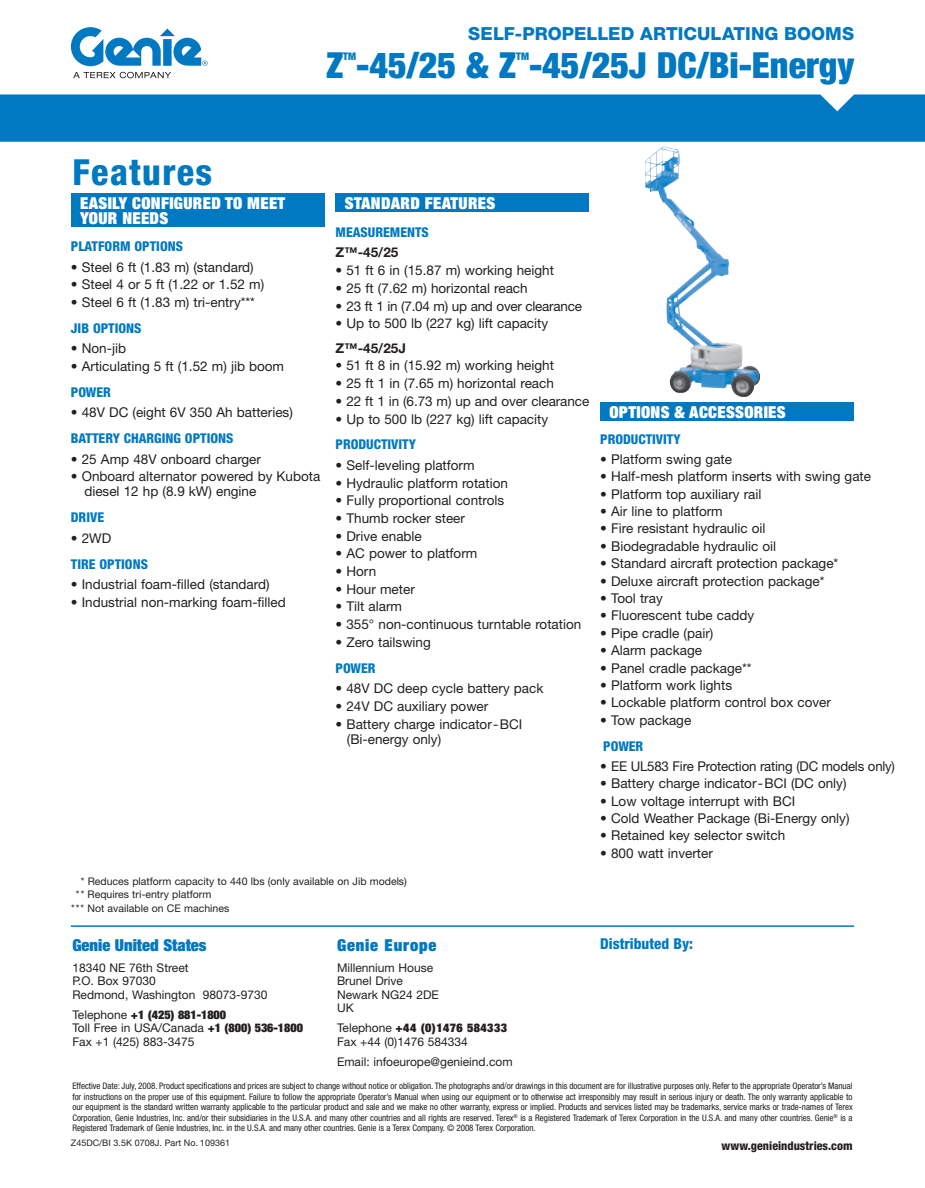
<style>
.page{position:relative;width:925px;height:1188px;background:#fff}
.page>*{position:absolute;margin:0;border:0;box-sizing:border-box;transform-origin:0 0}
.t1{font:900 condensed 36px "Helvetica Neue LT Std";color:#0079c2}
.t2{font:800 condensed 36px "Helvetica Neue LT Std";letter-spacing:.04em;color:#0079c2}
.t3{font:800 18px "Helvetica Neue LT Std";letter-spacing:.005em;color:#0079c2}
.t4{font:900 condensed 16.5px/15px "Helvetica Neue LT Std";letter-spacing:.02em;color:#fff}
.t5{font:900 condensed 16.5px "Helvetica Neue LT Std";color:#0079c2}
.t6{font:900 condensed 16.5px "Helvetica Neue LT Std";letter-spacing:.05em;color:#0079c2}
.t7{font:800 condensed 15px "Helvetica Neue LT Std";color:#0079c2}
.t8{font:13.5px/15px "Helvetica Neue LT Std";color:#231f20}
.t9{font:800 condensed 13.5px "Helvetica Neue LT Std";color:#0079c2}
.t10{font:13.5px "Helvetica Neue LT Std";letter-spacing:-.02em;color:#231f20}
.t11{font:700 13.5px "Helvetica Neue LT Std";color:#231f20}
.t12{font:12px/13.5px "Helvetica Neue LT Std";color:#231f20}
.t13{font:800 condensed 12px "Helvetica Neue LT Std";color:#231f20}
.t14{font:10.5px "Helvetica Neue LT Std";color:#231f20}
.t15{font:900 condensed 10.5px "Helvetica Neue LT Std";color:#0079c2}
.t16{font:condensed 9px/10.5px "Helvetica Neue LT Std";letter-spacing:-.005em;color:#231f20;text-align:justify}
.t17{font:9px "Helvetica Neue LT Std";color:#231f20}
.s1{font-weight:900;font-stretch:condensed}
</style>
<div class="page">
<div style="left:71px;top:194px;width:254px;height:33px;background:#0079c2"></div>
<div style="left:600px;top:403px;width:254px;height:18px;background:#0079c2"></div>
<hr style="left:71px;top:925px;width:783px;height:2px;background:#0079c2">
<div style="left:335px;top:194px;width:254px;height:18px;background:#0079c2"></div>
<svg style="left:73px;top:72px;width:98px;height:6px"></svg>
<svg style="left:71px;top:27px;width:137px;height:39px"></svg>
<img style="left:645px;top:147px;width:115px;height:250px">
<div style="left:0;top:95px;width:925px;height:47px;background:#0079c2"></div>
<h2 class="t3" style="left:468px;top:23px;width:387px">SELF-PROPELLED ARTICULATING BOOMS</h2>
<h1 class="t2" style="left:72px;top:150px;width:141px">Features</h1>
<p class="t4" style="left:80px;top:195px;width:207px">EASILY CONFIGURED TO MEET<br>YOUR NEEDS</p>
<h1 class="t1" style="left:326px;top:43px;width:529px">Z -45/25 &amp; Z -45/25J DC/Bi-Energy</h1>
<p class="t15" style="left:343px;top:50px;width:14px">TM</p>
<p class="t15" style="left:516px;top:50px;width:14px">TM</p>
<p class="t4" style="left:345px;top:195px;width:152px">STANDARD FEATURES</p>
<p class="t9" style="left:71px;top:238px;width:114px">PLATFORM OPTIONS</p>
<p class="t8" style="left:71px;top:259px;width:184px">• Steel 6 ft (1.83 m) (standard)</p>
<p class="t8" style="left:71px;top:277px;width:195px">• Steel 4 or 5 ft (1.22 or 1.52 m)</p>
<p class="t8" style="left:71px;top:295px;width:186px">• Steel 6 ft (1.83 m) tri-entry***</p>
<p class="t9" style="left:71px;top:320px;width:72px">JIB OPTIONS</p>
<p class="t8" style="left:71px;top:341px;width:57px">• Non-jib</p>
<p class="t8" style="left:71px;top:359px;width:215px">• Articulating 5 ft (1.52 m) jib boom</p>
<p class="t9" style="left:71px;top:384px;width:42px">POWER</p>
<p class="t8" style="left:71px;top:405px;width:223px">• 48V DC (eight 6V 350 Ah batteries)</p>
<p class="t9" style="left:71px;top:430px;width:164px">BATTERY CHARGING OPTIONS</p>
<p class="t8" style="left:71px;top:451px;width:192px">• 25 Amp 48V onboard charger</p>
<p class="t8" style="left:84px;top:469px;width:237px;text-indent:-14px">• Onboard alternator powered by Kubota diesel 12 hp (8.9 kW) engine</p>
<p class="t9" style="left:71px;top:509px;width:35px">DRIVE</p>
<p class="t8" style="left:71px;top:530px;width:42px">• 2WD</p>
<p class="t9" style="left:71px;top:556px;width:79px">TIRE OPTIONS</p>
<p class="t8" style="left:71px;top:577px;width:200px">• Industrial foam-filled (standard)</p>
<p class="t8" style="left:71px;top:594px;width:216px">• Industrial non-marking foam-filled</p>
<p class="t9" style="left:335px;top:224px;width:95px">MEASUREMENTS</p>
<p class="t11" style="left:335px;top:244px;width:64px">Z™-45/25</p>
<p class="t8" style="left:335px;top:263px;width:220px">• 51 ft 6 in (15.87 m) working height</p>
<p class="t8" style="left:335px;top:280px;width:194px">• 25 ft (7.62 m) horizontal reach</p>
<p class="t10" style="left:335px;top:298px;width:248px">• 23 ft 1 in (7.04 m) up and over clearance</p>
<p class="t8" style="left:335px;top:316px;width:214px">• Up to 500 lb (227 kg) lift capacity</p>
<p class="t11" style="left:335px;top:340px;width:72px">Z™-45/25J</p>
<p class="t8" style="left:335px;top:358px;width:220px">• 51 ft 8 in (15.92 m) working height</p>
<p class="t8" style="left:335px;top:376px;width:220px">• 25 ft 1 in (7.65 m) horizontal reach</p>
<p class="t8" style="left:335px;top:393px;width:255px">• 22 ft 1 in (6.73 m) up and over clearance</p>
<p class="t8" style="left:335px;top:411px;width:214px">• Up to 500 lb (227 kg) lift capacity</p>
<p class="t9" style="left:335px;top:436px;width:82px">PRODUCTIVITY</p>
<p class="t8" style="left:335px;top:457px;width:141px">• Self-leveling platform</p>
<p class="t8" style="left:335px;top:475px;width:174px">• Hydraulic platform rotation</p>
<p class="t8" style="left:335px;top:493px;width:170px">• Fully proportional controls</p>
<p class="t8" style="left:335px;top:511px;width:131px">• Thumb rocker steer</p>
<p class="t8" style="left:335px;top:528px;width:88px">• Drive enable</p>
<p class="t8" style="left:335px;top:546px;width:143px">• AC power to platform</p>
<p class="t8" style="left:335px;top:564px;width:42px">• Horn</p>
<p class="t8" style="left:335px;top:581px;width:81px">• Hour meter</p>
<p class="t8" style="left:335px;top:599px;width:68px">• Tilt alarm</p>
<p class="t8" style="left:335px;top:617px;width:247px">• 355° non-continuous turntable rotation</p>
<p class="t8" style="left:335px;top:634px;width:97px">• Zero tailswing</p>
<p class="t9" style="left:335px;top:660px;width:42px">POWER</p>
<p class="t8" style="left:335px;top:681px;width:209px">• 48V DC deep cycle battery pack</p>
<p class="t8" style="left:335px;top:698px;width:154px">• 24V DC auxiliary power</p>
<p class="t8" style="left:347px;top:716px;width:177px;text-indent:-11px">• Battery charge indicator-BCI (Bi-energy only)</p>
<p class="t14" style="left:81px;top:875px;width:328px">* Reduces platform capacity to 440 lbs (only available on Jib models)</p>
<p class="t14" style="left:76px;top:888px;width:137px">** Requires tri-entry platform</p>
<p class="t14" style="left:71px;top:902px;width:160px">*** Not available on CE machines</p>
<p class="t5" style="left:72px;top:935px;width:136px">Genie United States</p>
<p class="t12" style="left:72px;top:960px;width:197px">18340 NE 76th Street<br>P.O. Box 97030<br>Redmond, Washington 98073-9730</p>
<p class="t12" style="left:72px;top:1008px;width:232px">Telephone <span class="s1">+1 (425) 881-1800<br></span>Toll Free in USA/Canada <span class="s1">+1 (800) 536-1800<br></span>Fax +1 (425) 883-3475</p>
<p class="t6" style="left:337px;top:935px;width:101px">Genie Europe</p>
<p class="t12" style="left:337px;top:960px;width:103px">Millennium House<br>Brunel Drive<br>Newark NG24 2DE<br>UK</p>
<p class="t12" style="left:337px;top:1021px;width:171px">Telephone <span class="s1">+44 (0)1476 584333<br></span>Fax +44 (0)1476 584334</p>
<p class="t12" style="left:337px;top:1055px;width:177px">Email: infoeurope@genieind.com</p>
<p class="t4" style="left:609px;top:404px;width:178px">OPTIONS &amp; ACCESSORIES</p>
<p class="t9" style="left:600px;top:431px;width:82px">PRODUCTIVITY</p>
<p class="t8" style="left:600px;top:451px;width:133px">• Platform swing gate</p>
<p class="t8" style="left:600px;top:469px;width:272px">• Half-mesh platform inserts with swing gate</p>
<p class="t8" style="left:600px;top:486px;width:163px">• Platform top auxiliary rail</p>
<p class="t8" style="left:600px;top:504px;width:124px">• Air line to platform</p>
<p class="t8" style="left:600px;top:521px;width:167px">• Fire resistant hydraulic oil</p>
<p class="t8" style="left:600px;top:538px;width:177px">• Biodegradable hydraulic oil</p>
<p class="t8" style="left:600px;top:556px;width:240px">• Standard aircraft protection package*</p>
<p class="t8" style="left:600px;top:573px;width:226px">• Deluxe aircraft protection package*</p>
<p class="t8" style="left:600px;top:591px;width:64px">• Tool tray</p>
<p class="t8" style="left:600px;top:608px;width:155px">• Fluorescent tube caddy</p>
<p class="t8" style="left:600px;top:625px;width:115px">• Pipe cradle (pair)</p>
<p class="t8" style="left:600px;top:643px;width:103px">• Alarm package</p>
<p class="t8" style="left:600px;top:660px;width:153px">• Panel cradle package**</p>
<p class="t8" style="left:600px;top:678px;width:133px">• Platform work lights</p>
<p class="t8" style="left:600px;top:695px;width:232px">• Lockable platform control box cover</p>
<p class="t8" style="left:600px;top:712px;width:93px">• Tow package</p>
<p class="t9" style="left:603px;top:738px;width:42px">POWER</p>
<p class="t8" style="left:600px;top:758px;width:296px">• EE UL583 Fire Protection rating (DC models only)</p>
<p class="t8" style="left:600px;top:776px;width:248px">• Battery charge indicator-BCI (DC only)</p>
<p class="t8" style="left:600px;top:793px;width:197px">• Low voltage interrupt with BCI</p>
<p class="t8" style="left:600px;top:811px;width:251px">• Cold Weather Package (Bi-Energy only)</p>
<p class="t8" style="left:600px;top:828px;width:187px">• Retained key selector switch</p>
<p class="t8" style="left:600px;top:845px;width:114px">• 800 watt inverter</p>
<p class="t7" style="left:600px;top:934px;width:94px">Distributed By:</p>
<p class="t16" style="left:72px;top:1081px;width:782px">Effective Date: July, 2008. Product specifications and prices are subject to change without notice or obligation. The photographs and/or drawings in this document are for illustrative purposes only. Refer to the appropriate Operator’s Manual for instructions on the proper use of this equipment. Failure to follow the appropriate Operator’s Manual when using our equipment or to otherwise act irresponsibly may result in serious injury or death. The only warranty applicable to our equipment is the standard written warranty applicable to the particular product and sale and we make no other warranty, express or implied. Products and services listed may be trademarks, service marks or trade-names of Terex Corporation, Genie Industries, Inc. and/or their subsidiaries in the U.S.A. and many other countries and all rights are reserved. Terex<sup>®</sup> is a Registered Trademark of Terex Corporation in the U.S.A. and many other countries. Genie<sup>®</sup> is a Registered Trademark of Genie Industries, Inc. in the U.S.A. and many other countries. Genie is a Terex Company. © 2008 Terex Corporation.</p>
<p class="t17" style="left:71px;top:1138px;width:161px">Z45DC/BI 3.5K 0708J. Part No. 109361</p>
<p class="t13" style="left:721px;top:1138px;width:132px">www.genieindustries.com</p>
</div>
